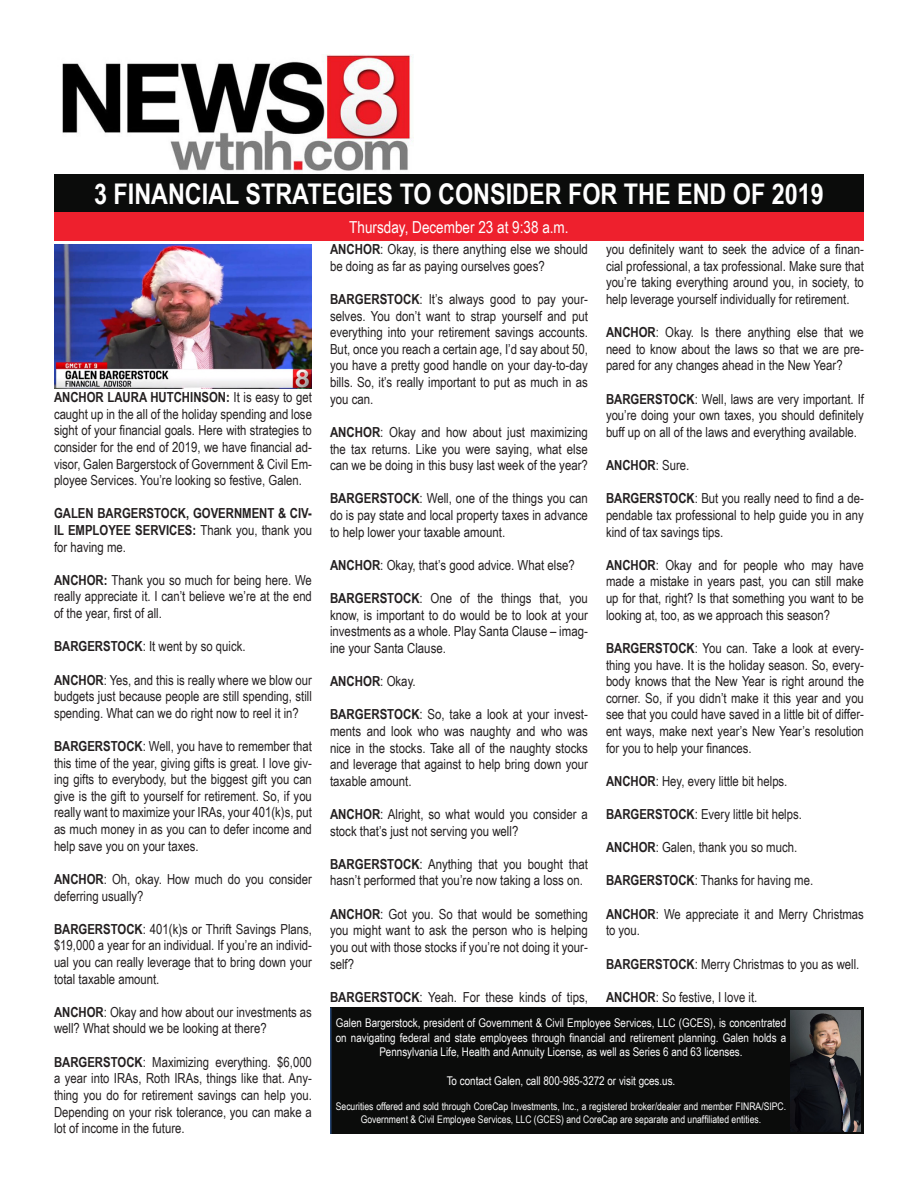
<style>
.page{position:relative;width:918px;height:1188px;background:#fff}
.page>*{position:absolute;margin:0;border:0;box-sizing:border-box;transform-origin:0 0}
.t1{font:700 28.5px "Arial Narrow";color:#fff}
.t2{font:16.5px "Arial Narrow";color:#fff}
.t3{font:13.8px/16.6px "Arial Narrow";color:#231f20;text-align:justify}
.t4{font:700 13.8px/16.6px "Arial Narrow";color:#231f20;text-align:justify}
.t5{font:12px/14.4px "Arial Narrow";color:#fff;text-align:center}
.t6{font:10.5px/12.6px "Arial Narrow";color:#fff;text-align:center}
.s1{font-weight:700}
.s2{font-weight:400}
</style>
<div class="page">
<div style="left:330px;top:1008px;width:534px;height:126px;background:#0b0c0b"></div>
<img style="left:791px;top:1010px;width:70px;height:121px">
<div style="left:54px;top:174px;width:810px;height:39px;background:#0b0c0b"></div>
<img style="left:54px;top:244px;width:258px;height:145px">
<hr style="left:330px;top:1008px;width:2px;height:126px;background:#23426f">
<div style="left:54px;top:213px;width:810px;height:28px;background:#ee202d"></div>
<img style="left:62px;top:54px;width:352px;height:120px">
<p class="t1" style="left:94px;top:172px;width:731px">3 FINANCIAL STRATEGIES TO CONSIDER FOR THE END OF 2019</p>
<p class="t2" style="left:349px;top:215px;width:221px">Thursday, December 23 at 9:38 a.m.</p>
<p class="t3" style="left:54px;top:388px;width:260px"><span class="s1">ANCHOR LAURA HUTCHINSON:</span> It is easy to get caught up in the all of the holiday spending and lose sight of your financial goals. Here with strategies to consider for the end of 2019, we have financial ad&shy;visor, Galen Bargerstock of Government &amp; Civil Em&shy;ployee Services. You’re looking so festive, Galen.</p>
<p class="t4" style="left:54px;top:505px;width:260px">GALEN BARGERSTOCK, GOVERNMENT &amp; CIV-IL EMPLOYEE SERVICES: <span class="s2">Thank you, thank you for having me.</span></p>
<p class="t3" style="left:54px;top:571px;width:259px"><span class="s1">ANCHOR:</span> Thank you so much for being here. We really appreciate it. I can’t believe we’re at the end of the year, first of all.</p>
<p class="t3" style="left:54px;top:638px;width:193px"><span class="s1">BARGERSTOCK</span>: It went by so quick.</p>
<p class="t3" style="left:54px;top:671px;width:259px"><span class="s1">ANCHOR</span>: Yes, and this is really where we blow our budgets just because people are still spending, still spending. What can we do right now to reel it in?</p>
<p class="t3" style="left:54px;top:737px;width:260px"><span class="s1">BARGERSTOCK</span>: Well, you have to remember that this time of the year, giving gifts is great. I love giv&shy;ing gifts to everybody, but the biggest gift you can give is the gift to yourself for retirement. So, if you really want to maximize your IRAs, your 401(k)s, put as much money in as you can to defer income and help save you on your taxes.</p>
<p class="t3" style="left:54px;top:870px;width:259px"><span class="s1">ANCHOR</span>: Oh, okay. How much do you consider deferring usually?</p>
<p class="t3" style="left:54px;top:920px;width:260px"><span class="s1">BARGERSTOCK</span>: 401(k)s or Thrift Savings Plans, $19,000 a year for an individual. If you’re an individ&shy;ual you can really leverage that to bring down your total taxable amount.</p>
<p class="t3" style="left:54px;top:1003px;width:259px"><span class="s1">ANCHOR</span>: Okay and how about our investments as well? What should we be looking at there?</p>
<p class="t3" style="left:54px;top:1053px;width:260px"><span class="s1">BARGERSTOCK</span>: Maximizing everything. $6,000 a year into IRAs, Roth IRAs, things like that. Any&shy;thing you do for retirement savings can help you.<br>Depending on your risk tolerance, you can make a lot of income in the future.</p>
<p class="t3" style="left:330px;top:240px;width:259px"><span class="s1">ANCHOR</span>: Okay, is there anything else we should be doing as far as paying ourselves goes?</p>
<p class="t3" style="left:330px;top:290px;width:260px"><span class="s1">BARGERSTOCK</span>: It’s always good to pay your&shy;selves. You don’t want to strap yourself and put everything into your retirement savings accounts.<br>But, once you reach a certain age, I’d say about 50, you have a pretty good handle on your day-to-day bills. So, it’s really important to put as much in as you can.</p>
<p class="t3" style="left:330px;top:423px;width:259px"><span class="s1">ANCHOR</span>: Okay and how about just maximizing the tax returns. Like you were saying, what else can we be doing in this busy last week of the year?</p>
<p class="t3" style="left:330px;top:490px;width:259px"><span class="s1">BARGERSTOCK</span>: Well, one of the things you can do is pay state and local property taxes in advance to help lower your taxable amount.</p>
<p class="t3" style="left:330px;top:556px;width:246px"><span class="s1">ANCHOR</span>: Okay, that’s good advice. What else?</p>
<p class="t3" style="left:330px;top:589px;width:260px"><span class="s1">BARGERSTOCK</span>: One of the things that, you know, is important to do would be to look at your investments as a whole. Play Santa Clause – imag&shy;ine your Santa Clause.</p>
<p class="t4" style="left:330px;top:672px;width:87px">ANCHOR<span class="s2">: Okay.</span></p>
<p class="t3" style="left:330px;top:706px;width:260px"><span class="s1">BARGERSTOCK</span>: So, take a look at your invest&shy;ments and look who was naughty and who was nice in the stocks. Take all of the naughty stocks and leverage that against to help bring down your taxable amount.</p>
<p class="t3" style="left:330px;top:805px;width:259px"><span class="s1">ANCHOR</span>: Alright, so what would you consider a stock that’s just not serving you well?</p>
<p class="t3" style="left:330px;top:855px;width:259px"><span class="s1">BARGERSTOCK</span>: Anything that you bought that hasn’t performed that you’re now taking a loss on.</p>
<p class="t3" style="left:330px;top:905px;width:260px"><span class="s1">ANCHOR</span>: Got you. So that would be something you might want to ask the person who is helping you out with those stocks if you’re not doing it your&shy;self?</p>
<p class="t3" style="left:330px;top:988px;width:259px"><span class="s1">BARGERSTOCK</span>: Yeah. For these kinds of tips,</p>
<p class="t3" style="left:606px;top:240px;width:260px">you definitely want to seek the advice of a finan&shy;cial professional, a tax professional. Make sure that you’re taking everything around you, in society, to help leverage yourself individually for retirement.</p>
<p class="t3" style="left:606px;top:324px;width:260px"><span class="s1">ANCHOR</span>: Okay. Is there anything else that we need to know about the laws so that we are pre&shy;pared for any changes ahead in the New Year?</p>
<p class="t3" style="left:606px;top:390px;width:259px"><span class="s1">BARGERSTOCK</span>: Well, laws are very important. If you’re doing your own taxes, you should definitely buff up on all of the laws and everything available.</p>
<p class="t4" style="left:606px;top:456px;width:85px">ANCHOR<span class="s2">: Sure.</span></p>
<p class="t3" style="left:606px;top:490px;width:260px"><span class="s1">BARGERSTOCK</span>: But you really need to find a de&shy;pendable tax professional to help guide you in any kind of tax savings tips.</p>
<p class="t3" style="left:606px;top:556px;width:259px"><span class="s1">ANCHOR</span>: Okay and for people who may have made a mistake in years past, you can still make up for that, right? Is that something you want to be looking at, too, as we approach this season?</p>
<p class="t3" style="left:606px;top:639px;width:260px"><span class="s1">BARGERSTOCK</span>: You can. Take a look at every&shy;thing you have. It is the holiday season. So, every&shy;body knows that the New Year is right around the corner. So, if you didn’t make it this year and you see that you could have saved in a little bit of differ&shy;ent ways, make next year’s New Year’s resolution for you to help your finances.</p>
<p class="t3" style="left:606px;top:772px;width:183px"><span class="s1">ANCHOR</span>: Hey, every little bit helps.</p>
<p class="t3" style="left:606px;top:805px;width:197px"><span class="s1">BARGERSTOCK</span>: Every little bit helps.</p>
<p class="t3" style="left:606px;top:839px;width:193px"><span class="s1">ANCHOR</span>: Galen, thank you so much.</p>
<p class="t3" style="left:606px;top:872px;width:209px"><span class="s1">BARGERSTOCK</span>: Thanks for having me.</p>
<p class="t3" style="left:606px;top:905px;width:259px"><span class="s1">ANCHOR</span>: We appreciate it and Merry Christmas to you.</p>
<p class="t3" style="left:606px;top:955px;width:255px"><span class="s1">BARGERSTOCK</span>: Merry Christmas to you as well.</p>
<p class="t3" style="left:606px;top:988px;width:153px"><span class="s1">ANCHOR</span>: So festive, I love it.</p>
<p class="t5" style="left:336px;top:1016px;width:452px">Galen Bargerstock, president of Government &amp; Civil Employee Services, LLC (GCES), is concentrated on navigating federal and state employees through financial and retirement planning. Galen holds a<br>Pennsylvania Life, Health and Annuity License, as well as Series 6 and 63 licenses.</p>
<p class="t5" style="left:447px;top:1073px;width:230px">To contact Galen, call 800-985-3272 or visit gces.us.</p>
<p class="t6" style="left:336px;top:1100px;width:452px">Securities offered and sold through CoreCap Investments, Inc., a registered broker/dealer and member FINRA/SIPC.<br>Government &amp; Civil Employee Services, LLC (GCES) and CoreCap are separate and unaffiliated entities.</p>
</div>
